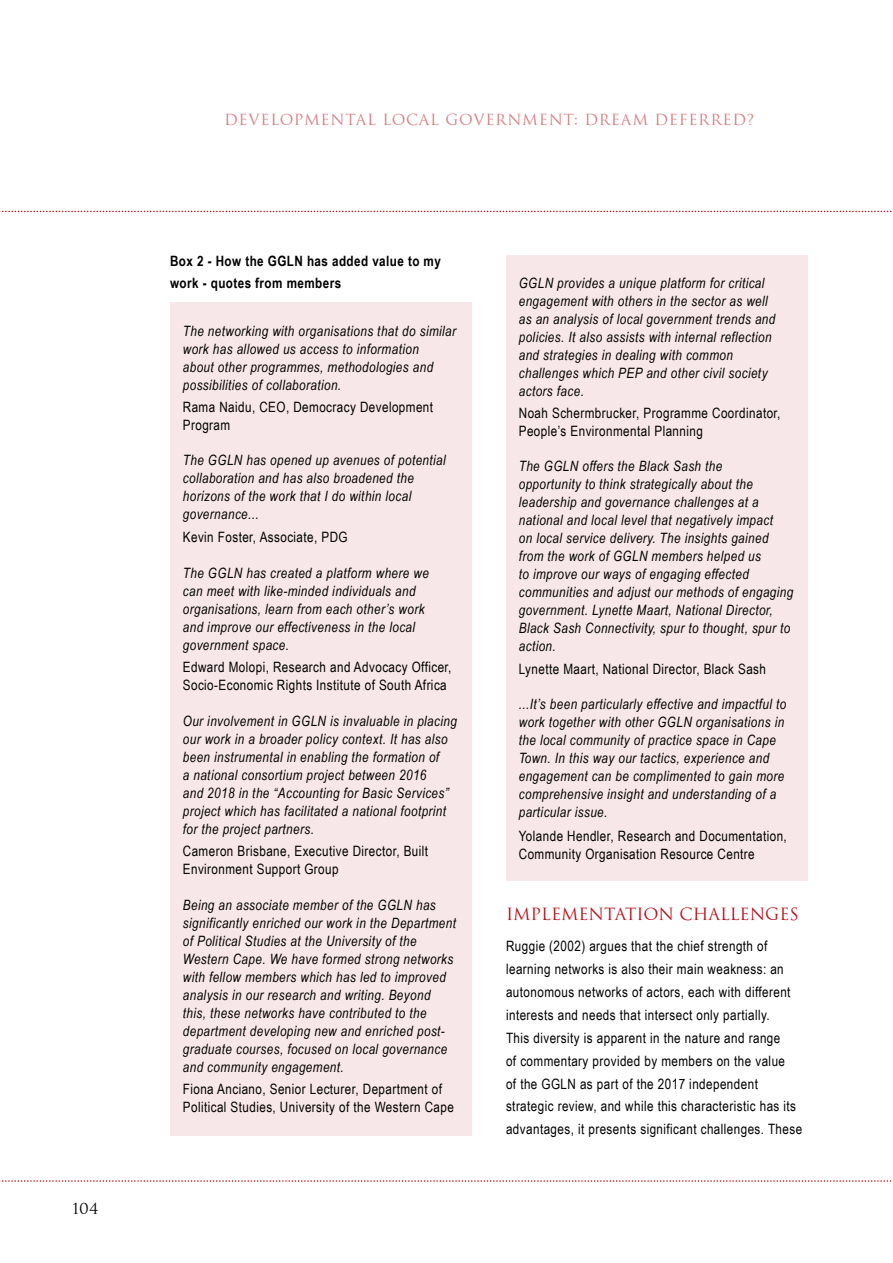
<style>
.page{position:relative;width:893px;height:1263px;background:#fff}
.page>*{position:absolute;margin:0;border:0;box-sizing:border-box;transform-origin:0 0}
.t1{font:16.5px "Trajan";color:#b5121b}
.t2{font:15px "Trajan";letter-spacing:.05em;color:#d67d82}
.t3{font:15px "Trajan";color:#000}
.t4{font:italic 14.25px/18px "Arial Narrow";letter-spacing:.03em;color:#000}
.t5{font:14.25px/22.8px "Arial Narrow";letter-spacing:.03em;color:#000}
.t6{font:700 14.25px/22.8px "Arial Narrow";letter-spacing:.03em;color:#000}
</style>
<div class="page">
<svg style="left:0;top:211px;width:892px;height:1px"></svg>
<svg style="left:0;top:1180px;width:892px;height:2px"></svg>
<div style="left:506px;top:255px;width:302px;height:626px;background:#f8e7e8"></div>
<div style="left:170px;top:302px;width:302px;height:833px;background:#f8e7e8"></div>
<p class="t3" style="left:72px;top:1199px;width:28px">104</p>
<p class="t2" style="left:224px;top:110px;width:532px">DEVELOPMENTAL LOCAL GOVERNMENT: DREAM DEFERRED?</p>
<p class="t6" style="left:170px;top:248px;width:272px">Box 2 - How the GGLN has added value to my work - quotes from members</p>
<p class="t4" style="left:183px;top:322px;width:275px">The networking with organisations that do similar work has allowed us access to information<br>about other programmes, methodologies and possibilities of collaboration.</p>
<p class="t5" style="left:183px;top:398px;width:252px;line-height:18px">Rama Naidu, CEO, Democracy Development<br>Program</p>
<p class="t4" style="left:183px;top:451px;width:264px">The GGLN has opened up avenues of potential collaboration and has also broadened the horizons of the work that I do within local governance...</p>
<p class="t5" style="left:183px;top:525px;width:166px">Kevin Foster, Associate, PDG</p>
<p class="t4" style="left:183px;top:563px;width:247px">The GGLN has created a platform where we can meet with like-minded individuals and organisations, learn from each other’s work and improve our effectiveness in the local government space.</p>
<p class="t5" style="left:183px;top:657px;width:270px;line-height:18px">Edward Molopi, Research and Advocacy Officer,<br>Socio-Economic Rights Institute of South Africa</p>
<p class="t4" style="left:183px;top:711px;width:276px">Our involvement in GGLN is invaluable in placing our work in a broader policy context. It has also been instrumental in enabling the formation of<br>a national consortium project between 2016<br>and 2018 in the “Accounting for Basic Services” project which has facilitated a national footprint for the project partners.</p>
<p class="t5" style="left:183px;top:841px;width:247px;line-height:18px">Cameron Brisbane, Executive Director, Built<br>Environment Support Group</p>
<p class="t4" style="left:183px;top:895px;width:275px">Being an associate member of the GGLN has significantly enriched our work in the Department of Political Studies at the University of the Western Cape. We have formed strong networks with fellow members which has led to improved analysis in our research and writing. Beyond this, these networks have contributed to the department developing new and enriched post&shy;graduate courses, focused on local governance and community engagement.</p>
<p class="t5" style="left:183px;top:1079px;width:273px;line-height:18px">Fiona Anciano, Senior Lecturer, Department of<br>Political Studies, University of the Western Cape</p>
<p class="t4" style="left:519px;top:274px;width:258px">GGLN provides a unique platform for critical engagement with others in the sector as well as an analysis of local government trends and policies. It also assists with internal reflection and strategies in dealing with common challenges which PEP and other civil society actors face.</p>
<p class="t5" style="left:519px;top:404px;width:263px;line-height:18px">Noah Schermbrucker, Programme Coordinator,<br>People’s Environmental Planning</p>
<p class="t4" style="left:519px;top:457px;width:276px">The GGLN offers the Black Sash the<br>opportunity to think strategically about the leadership and governance challenges at a national and local level that negatively impact<br>on local service delivery. The insights gained from the work of GGLN members helped us<br>to improve our ways of engaging effected communities and adjust our methods of engaging government. Lynette Maart, National Director, Black Sash Connectivity, spur to thought, spur to action.</p>
<p class="t5" style="left:519px;top:657px;width:249px">Lynette Maart, National Director, Black Sash</p>
<p class="t4" style="left:519px;top:694px;width:269px">...It’s been particularly effective and impactful to work together with other GGLN organisations in the local community of practice space in Cape Town. In this way our tactics, experience and engagement can be complimented to gain more comprehensive insight and understanding of a particular issue.</p>
<p class="t5" style="left:519px;top:826px;width:270px;line-height:18px">Yolande Hendler, Research and Documentation,<br>Community Organisation Resource Centre</p>
<p class="t1" style="left:506px;top:904px;width:294px">IMPLEMENTATION CHALLENGES</p>
<p class="t5" style="left:506px;top:934px;width:298px">Ruggie (2002) argues that the chief strength of learning networks is also their main weakness: an autonomous networks of actors, each with different interests and needs that intersect only partially.<br>This diversity is apparent in the nature and range<br>of commentary provided by members on the value<br>of the GGLN as part of the 2017 independent strategic review, and while this characteristic has its advantages, it presents significant challenges. These</p>
</div>
